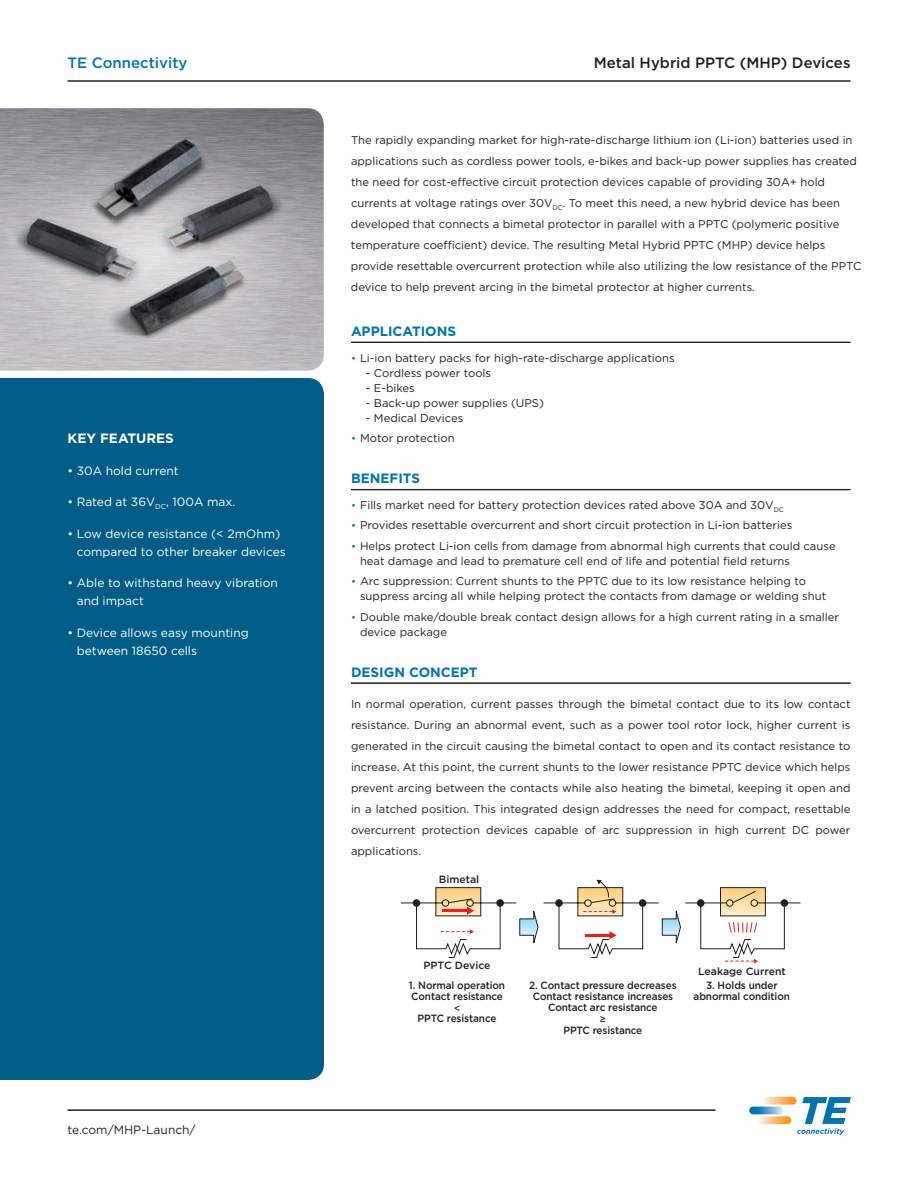
<style>
.page{position:relative;width:918px;height:1188px;background:#fff}
.page>*{position:absolute;margin:0;border:0;box-sizing:border-box;transform-origin:0 0}
.TEXT_UNDER_BLUE_HEAD{font:500 15px "Gotham";color:#231f20}
.TEXT_UNDER_BLUE_HEAD-2{font:500 15px "Gotham";color:#0073ae}
.BLUE_BODY_HEADINGS{font:700 13.5px "Gotham";color:#0073ae}
.KEY_FEATURE__TITLE{font:700 13.5px "Gotham";color:#fff}
.KEY_FEATURE_BULLETS{font:12px/18px "Gotham";color:#fff}
.TEXT_UNDER_BLUE_HEAD-3{font:12px "Gotham";color:#231f20}
.BLUE_BULLET_TEXT{font:11.25px/21px "Gotham";color:#231f20}
.MAIN_PRODUCT_PARAGRA{font:11.25px/21px "Gotham";color:#231f20}
.t1{font:500 10.5px/11.2px "Gotham";letter-spacing:-.01em;color:#231f20;text-align:center;scale:.95 1}
.t2{font:500 10.5px "Gotham";letter-spacing:-.01em;color:#231f20}
.s1{font-size:10.5px;color:#0073ae}
.s2{font-family:"Myriad Pro";font-weight:700}
</style>
<div class="page">
<div style="left:0;top:378px;width:324px;height:702px;background:#005d87"></div>
<img style="left:0;top:108px;width:324px;height:263px">
<svg style="left:762px;top:1097px;width:35px;height:8px"></svg>
<svg style="left:757px;top:1116px;width:34px;height:8px"></svg>
<svg style="left:749px;top:1107px;width:35px;height:7px"></svg>
<svg style="left:797px;top:1097px;width:54px;height:38px"></svg>
<hr style="left:68px;top:1109px;width:647px;height:2px;background:#231f20">
<hr style="left:68px;top:80px;width:783px;height:2px;background:#231f20">
<hr style="left:351px;top:342px;width:499px;height:1px;background:#231f20">
<hr style="left:351px;top:489px;width:499px;height:1px;background:#231f20">
<hr style="left:351px;top:490px;width:499px;height:1px;background:#231f20">
<hr style="left:351px;top:683px;width:499px;height:1px;background:#231f20">
<svg style="left:401px;top:880px;width:399px;height:83px"></svg>
<p class="TEXT_UNDER_BLUE_HEAD-2" style="left:68px;top:54px;width:122px">TE Connectivity</p>
<p class="TEXT_UNDER_BLUE_HEAD" style="left:594px;top:54px;width:258px">Metal Hybrid PPTC (MHP) Devices</p>
<p class="KEY_FEATURE__TITLE" style="left:68px;top:431px;width:108px">KEY FEATURES</p>
<p class="KEY_FEATURE_BULLETS" style="left:68px;top:461px;width:113px">• 30A hold current</p>
<p class="KEY_FEATURE_BULLETS" style="left:68px;top:493px;width:169px">• Rated at 36V<sub>DC</sub>, 100A max.</p>
<p class="KEY_FEATURE_BULLETS" style="left:77px;top:524px;width:211px;text-indent:-9px">• Low device resistance (&lt; 2mOhm) compared to other breaker devices</p>
<p class="KEY_FEATURE_BULLETS" style="left:77px;top:574px;width:203px;text-indent:-9px">• Able to withstand heavy vibration and impact</p>
<p class="KEY_FEATURE_BULLETS" style="left:77px;top:623px;width:174px;text-indent:-9px">• Device allows easy mounting between 18650 cells</p>
<p class="TEXT_UNDER_BLUE_HEAD-3" style="left:68px;top:1123px;width:130px">te.com/MHP-Launch/</p>
<p class="MAIN_PRODUCT_PARAGRA" style="left:351px;top:130px;width:512px">The rapidly expanding market for high-rate-discharge lithium ion (Li-ion) batteries used in applications such as cordless power tools, e-bikes and back-up power supplies has created the need for cost-effective circuit protection devices capable of providing 30A+ hold currents at voltage ratings over 30V<sub>DC</sub>. To meet this need, a new hybrid device has been developed that connects a bimetal protector in parallel with a PPTC (polymeric positive temperature coefficient) device. The resulting Metal Hybrid PPTC (MHP) device helps provide resettable overcurrent protection while also utilizing the low resistance of the PPTC device to help prevent arcing in the bimetal protector at higher currents.</p>
<p class="BLUE_BODY_HEADINGS" style="left:351px;top:323px;width:107px">APPLICATIONS</p>
<p class="BLUE_BULLET_TEXT" style="left:351px;top:347px;width:325px"><span class="s1">•</span> Li-ion battery packs for high-rate-discharge applications</p>
<p class="BLUE_BULLET_TEXT" style="left:366px;top:362px;width:127px">- Cordless power tools</p>
<p class="BLUE_BULLET_TEXT" style="left:366px;top:377px;width:50px">- E-bikes</p>
<p class="BLUE_BULLET_TEXT" style="left:366px;top:392px;width:180px">- Back-up power supplies (UPS)</p>
<p class="BLUE_BULLET_TEXT" style="left:366px;top:407px;width:99px">- Medical Devices</p>
<p class="BLUE_BULLET_TEXT" style="left:351px;top:427px;width:105px"><span class="s1">•</span> Motor protection</p>
<p class="BLUE_BODY_HEADINGS" style="left:351px;top:471px;width:71px">BENEFITS</p>
<p class="BLUE_BULLET_TEXT" style="left:351px;top:494px;width:434px"><span class="s1">•</span> Fills market need for battery protection devices rated above 30A and 30V<sub>DC</sub></p>
<p class="BLUE_BULLET_TEXT" style="left:351px;top:515px;width:443px"><span class="s1">•</span> Provides resettable overcurrent and short circuit protection in Li-ion batteries</p>
<p class="BLUE_BULLET_TEXT" style="left:360px;top:538px;width:477px;line-height:15px;text-indent:-9px"><span class="s1">•</span> Helps protect Li-ion cells from damage from abnormal high currents that could cause heat damage and lead to premature cell end of life and potential field returns</p>
<p class="BLUE_BULLET_TEXT" style="left:360px;top:573px;width:468px;line-height:15px;text-indent:-9px"><span class="s1">•</span> Arc suppression: Current shunts to the PPTC due to its low resistance helping to suppress arcing all while helping protect the contacts from damage or welding shut</p>
<p class="BLUE_BULLET_TEXT" style="left:360px;top:609px;width:481px;line-height:15px;text-indent:-9px"><span class="s1">•</span> Double make/double break contact design allows for a high current rating in a smaller device package</p>
<p class="BLUE_BODY_HEADINGS" style="left:351px;top:664px;width:128px">DESIGN CONCEPT</p>
<p class="BLUE_BULLET_TEXT" style="left:351px;top:694px;width:501px;text-align:justify">In normal operation, current passes through the bimetal contact due to its low contact resistance. During an abnormal event, such as a power tool rotor lock, higher current is generated in the circuit causing the bimetal contact to open and its contact resistance to increase. At this point, the current shunts to the lower resistance PPTC device which helps prevent arcing between the contacts while also heating the bimetal, keeping it open and in a latched position. This integrated design addresses the need for compact, resettable overcurrent protection devices capable of arc suppression in high current DC power applications.</p>
<p class="t2" style="left:439px;top:873px;width:42px">Bimetal</p>
<p class="t2" style="left:424px;top:959px;width:69px">PPTC Device</p>
<p class="t2" style="left:698px;top:965px;width:89px">Leakage Current</p>
<p class="t1" style="left:409px;top:979px;width:103px">1. Normal operation<br>Contact resistance <span class="s2">&lt;<br></span>PPTC resistance</p>
<p class="t1" style="left:694px;top:979px;width:103px">3. Holds under abnormal condition</p>
<p class="t1" style="left:529px;top:979px;width:157px">2. Contact pressure decreases<br>Contact resistance increases<br>Contact arc resistance<br><span class="s2">≥<br></span>PPTC resistance</p>
</div>
